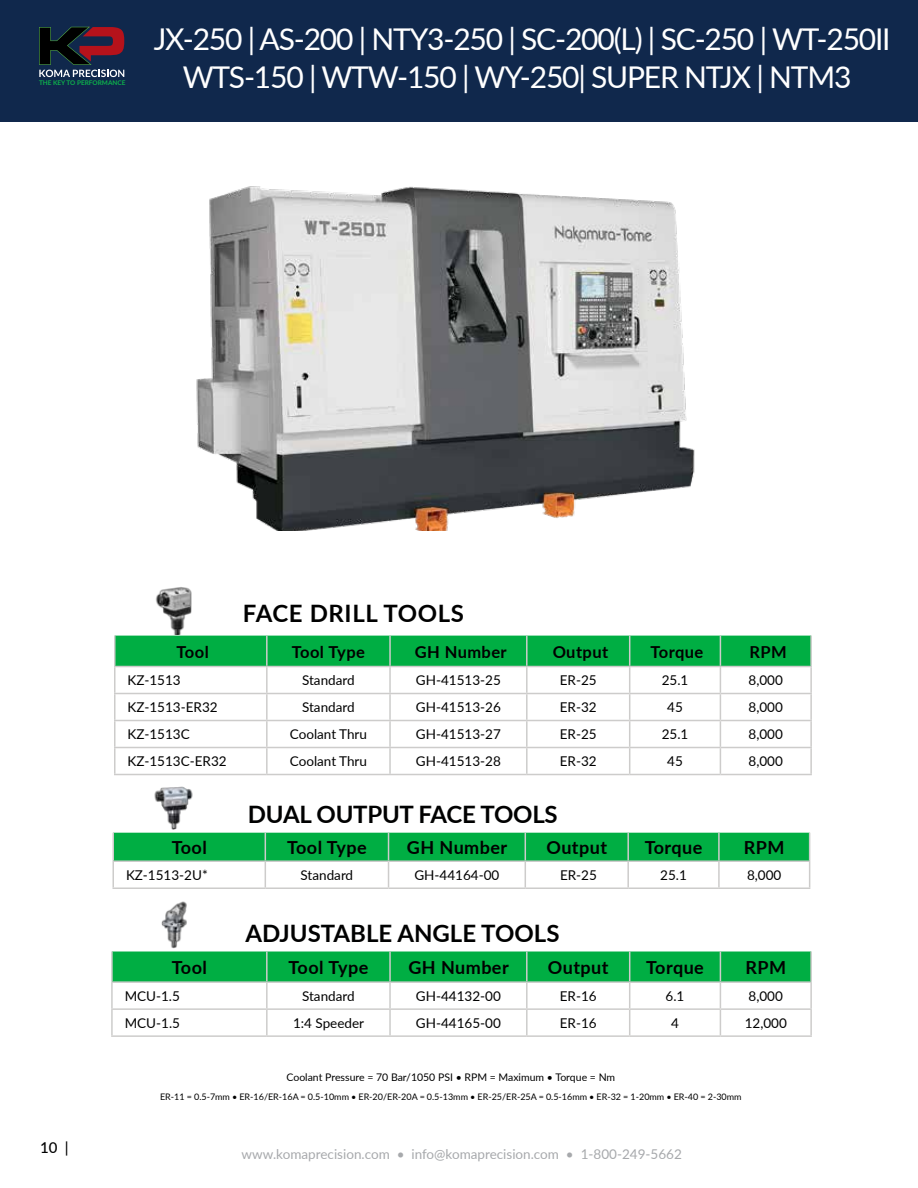
<style>
.page{position:relative;width:918px;height:1188px;background:#fff}
.page>*{position:absolute;margin:0;border:0;box-sizing:border-box;transform-origin:0 0}
.t1{font:30px/37.5px "Lato";letter-spacing:-.04em;color:#fff;text-align:center}
.t2{font:700 24px "Lato";letter-spacing:-.01em;color:#000101}
.t3{font:700 24px "Lato";letter-spacing:.025em;color:#000}
.t4{font:700 18px "Lato";letter-spacing:.025em;color:#000}
.t5{font:700 16.5px "Lato";letter-spacing:.025em;color:#000}
.t6{font:500 15px "Lato";color:#000}
.t7{font:13.5px "Lato";color:#000}
.t8{font:13.5px "Lato";color:#a7a9ac}
.t9{font:10.5px "Lato";color:#000}
.t10{font:9px "Lato";color:#000}
.t11{font:700 6.45px "Lato";color:#0db14b}
</style>
<div class="page">
<div style="left:0;top:0;width:918px;height:122px;background:#10284c"></div>
<svg style="left:39px;top:27px;width:85px;height:50px"></svg>
<hr style="left:114px;top:636px;width:2px;height:30px;background:#cdcccb">
<hr style="left:810px;top:636px;width:2px;height:30px;background:#cdcccb">
<hr style="left:114px;top:666px;width:153px;height:1px;background:#cdcccb">
<hr style="left:114px;top:667px;width:2px;height:26px;background:#cdcccb">
<hr style="left:720px;top:666px;width:92px;height:1px;background:#cdcccb">
<hr style="left:810px;top:667px;width:2px;height:26px;background:#cdcccb">
<hr style="left:114px;top:693px;width:153px;height:1px;background:#cdcccb">
<hr style="left:114px;top:694px;width:2px;height:26px;background:#cdcccb">
<hr style="left:720px;top:693px;width:92px;height:1px;background:#cdcccb">
<hr style="left:810px;top:694px;width:2px;height:26px;background:#cdcccb">
<hr style="left:114px;top:720px;width:153px;height:1px;background:#cdcccb">
<hr style="left:114px;top:721px;width:2px;height:26px;background:#cdcccb">
<hr style="left:720px;top:720px;width:92px;height:1px;background:#cdcccb">
<hr style="left:810px;top:721px;width:2px;height:26px;background:#cdcccb">
<hr style="left:114px;top:747px;width:153px;height:1px;background:#cdcccb">
<hr style="left:114px;top:748px;width:2px;height:26px;background:#cdcccb">
<hr style="left:720px;top:747px;width:92px;height:1px;background:#cdcccb">
<svg style="left:115px;top:636px;width:696px;height:138px"></svg>
<hr style="left:810px;top:748px;width:2px;height:26px;background:#cdcccb">
<hr style="left:114px;top:774px;width:153px;height:1px;background:#cdcccb">
<hr style="left:267px;top:774px;width:123px;height:1px;background:#cdcccb">
<hr style="left:390px;top:774px;width:137px;height:1px;background:#cdcccb">
<hr style="left:527px;top:774px;width:103px;height:1px;background:#cdcccb">
<hr style="left:630px;top:774px;width:90px;height:1px;background:#cdcccb">
<hr style="left:720px;top:774px;width:92px;height:1px;background:#cdcccb">
<img style="left:155px;top:587px;width:37px;height:48px">
<hr style="left:112px;top:833px;width:2px;height:27px;background:#cdcccb">
<hr style="left:112px;top:860px;width:153px;height:2px;background:#cdcccb">
<hr style="left:112px;top:862px;width:2px;height:25px;background:#cdcccb">
<svg style="left:113px;top:833px;width:697px;height:54px"></svg>
<hr style="left:112px;top:887px;width:153px;height:2px;background:#cdcccb">
<hr style="left:265px;top:887px;width:124px;height:2px;background:#cdcccb">
<hr style="left:389px;top:887px;width:136px;height:2px;background:#cdcccb">
<hr style="left:525px;top:887px;width:103px;height:2px;background:#cdcccb">
<hr style="left:628px;top:887px;width:91px;height:2px;background:#cdcccb">
<hr style="left:719px;top:887px;width:91px;height:2px;background:#cdcccb">
<img style="left:154px;top:786px;width:39px;height:44px">
<hr style="left:111px;top:952px;width:2px;height:29px;background:#cdcccb">
<hr style="left:810px;top:952px;width:2px;height:29px;background:#cdcccb">
<hr style="left:111px;top:981px;width:156px;height:2px;background:#cdcccb">
<hr style="left:111px;top:983px;width:2px;height:25px;background:#cdcccb">
<hr style="left:720px;top:981px;width:92px;height:2px;background:#cdcccb">
<hr style="left:810px;top:983px;width:2px;height:25px;background:#cdcccb">
<hr style="left:111px;top:1008px;width:156px;height:2px;background:#cdcccb">
<hr style="left:111px;top:1010px;width:2px;height:25px;background:#cdcccb">
<hr style="left:720px;top:1008px;width:92px;height:2px;background:#cdcccb">
<svg style="left:112px;top:952px;width:699px;height:83px"></svg>
<hr style="left:810px;top:1010px;width:2px;height:25px;background:#cdcccb">
<hr style="left:111px;top:1035px;width:156px;height:2px;background:#cdcccb">
<hr style="left:267px;top:1035px;width:123px;height:2px;background:#cdcccb">
<hr style="left:390px;top:1035px;width:137px;height:2px;background:#cdcccb">
<hr style="left:527px;top:1035px;width:103px;height:2px;background:#cdcccb">
<hr style="left:630px;top:1035px;width:90px;height:2px;background:#cdcccb">
<hr style="left:720px;top:1035px;width:92px;height:2px;background:#cdcccb">
<img style="left:161px;top:901px;width:26px;height:48px">
<img style="left:196px;top:186px;width:499px;height:345px">
<p class="t11" style="left:39px;top:78px;width:88px">THE KEY TO PERFORMANCE</p>
<h1 class="t1" style="left:154px;top:19px;width:738px">JX-250 | AS-200 | NTY3-250 | SC-200(L) | SC-250 | WT-250II<br>WTS-150 | WTW-150 | WY-250| SUPER NTJX | NTM3</h1>
<h2 class="t3" style="left:243px;top:596px;width:223px">FACE DRILL TOOLS</h2>
<p class="t5" style="left:177px;top:640px;width:34px">Tool</p>
<p class="t5" style="left:292px;top:640px;width:75px">Tool Type</p>
<p class="t5" style="left:415px;top:640px;width:93px">GH Number</p>
<p class="t5" style="left:553px;top:640px;width:57px">Output</p>
<p class="t5" style="left:651px;top:640px;width:54px">Torque</p>
<p class="t5" style="left:749px;top:640px;width:39px">RPM</p>
<p class="t7" style="left:128px;top:671px;width:55px">KZ-1513</p>
<p class="t7" style="left:302px;top:671px;width:54px">Standard</p>
<p class="t7" style="left:416px;top:671px;width:86px">GH-41513-25</p>
<p class="t7" style="left:560px;top:671px;width:38px">ER-25</p>
<p class="t7" style="left:662px;top:671px;width:28px">25.1</p>
<p class="t7" style="left:749px;top:671px;width:36px">8,000</p>
<p class="t7" style="left:128px;top:698px;width:92px">KZ-1513-ER32</p>
<p class="t7" style="left:302px;top:698px;width:54px">Standard</p>
<p class="t7" style="left:416px;top:698px;width:86px">GH-41513-26</p>
<p class="t7" style="left:560px;top:698px;width:38px">ER-32</p>
<p class="t7" style="left:667px;top:698px;width:17px">45</p>
<p class="t7" style="left:749px;top:698px;width:36px">8,000</p>
<p class="t7" style="left:128px;top:725px;width:64px">KZ-1513C</p>
<p class="t7" style="left:290px;top:725px;width:79px">Coolant Thru</p>
<p class="t7" style="left:416px;top:725px;width:86px">GH-41513-27</p>
<p class="t7" style="left:560px;top:725px;width:38px">ER-25</p>
<p class="t7" style="left:662px;top:725px;width:28px">25.1</p>
<p class="t7" style="left:749px;top:725px;width:36px">8,000</p>
<p class="t7" style="left:127px;top:752px;width:101px">KZ-1513C-ER32</p>
<p class="t7" style="left:290px;top:752px;width:79px">Coolant Thru</p>
<p class="t7" style="left:416px;top:752px;width:86px">GH-41513-28</p>
<p class="t7" style="left:560px;top:752px;width:38px">ER-32</p>
<p class="t7" style="left:667px;top:752px;width:17px">45</p>
<p class="t7" style="left:749px;top:752px;width:36px">8,000</p>
<h2 class="t2" style="left:248px;top:796px;width:311px">DUAL OUTPUT FACE TOOLS</h2>
<h3 class="t4" style="left:172px;top:834px;width:37px">Tool</h3>
<h3 class="t4" style="left:287px;top:834px;width:81px">Tool Type</h3>
<h3 class="t4" style="left:407px;top:834px;width:102px">GH Number</h3>
<h3 class="t4" style="left:546px;top:834px;width:62px">Output</h3>
<h3 class="t4" style="left:645px;top:834px;width:59px">Torque</h3>
<h3 class="t4" style="left:744px;top:834px;width:42px">RPM</h3>
<p class="t7" style="left:126px;top:866px;width:83px">KZ-1513-2U*</p>
<p class="t7" style="left:301px;top:866px;width:54px">Standard</p>
<p class="t7" style="left:414px;top:866px;width:86px">GH-44164-00</p>
<p class="t7" style="left:560px;top:866px;width:38px">ER-25</p>
<p class="t7" style="left:660px;top:866px;width:28px">25.1</p>
<p class="t7" style="left:747px;top:866px;width:36px">8,000</p>
<h2 class="t2" style="left:245px;top:915px;width:316px">ADJUSTABLE ANGLE TOOLS</h2>
<h3 class="t4" style="left:172px;top:954px;width:37px">Tool</h3>
<h3 class="t4" style="left:289px;top:954px;width:81px">Tool Type</h3>
<h3 class="t4" style="left:408px;top:954px;width:102px">GH Number</h3>
<h3 class="t4" style="left:548px;top:954px;width:62px">Output</h3>
<h3 class="t4" style="left:646px;top:954px;width:59px">Torque</h3>
<h3 class="t4" style="left:745px;top:954px;width:42px">RPM</h3>
<p class="t7" style="left:125px;top:987px;width:57px">MCU-1.5</p>
<p class="t7" style="left:302px;top:987px;width:54px">Standard</p>
<p class="t7" style="left:416px;top:987px;width:86px">GH-44132-00</p>
<p class="t7" style="left:560px;top:987px;width:38px">ER-16</p>
<p class="t7" style="left:666px;top:987px;width:20px">6.1</p>
<p class="t7" style="left:749px;top:987px;width:36px">8,000</p>
<p class="t7" style="left:125px;top:1014px;width:57px">MCU-1.5</p>
<p class="t7" style="left:293px;top:1014px;width:73px">1:4 Speeder</p>
<p class="t7" style="left:416px;top:1014px;width:86px">GH-44165-00</p>
<p class="t7" style="left:560px;top:1014px;width:38px">ER-16</p>
<p class="t7" style="left:671px;top:1014px;width:9px">4</p>
<p class="t7" style="left:745px;top:1014px;width:44px">12,000</p>
<p class="t6" style="left:40px;top:1136px;width:30px">10 |</p>
<p class="t9" style="left:286px;top:1070px;width:330px">Coolant Pressure = 70 Bar/1050 PSI • RPM = Maximum • Torque = Nm</p>
<p class="t10" style="left:160px;top:1090px;width:583px">ER-11 = 0.5-7mm • ER-16/ER-16A = 0.5-10mm • ER-20/ER-20A = 0.5-13mm • ER-25/ER-25A = 0.5-16mm • ER-32 = 1-20mm • ER-40 = 2-30mm</p>
<p class="t8" style="left:242px;top:1145px;width:442px">www.komaprecision.com • info@komaprecision.com • 1-800-249-5662</p>
</div>
